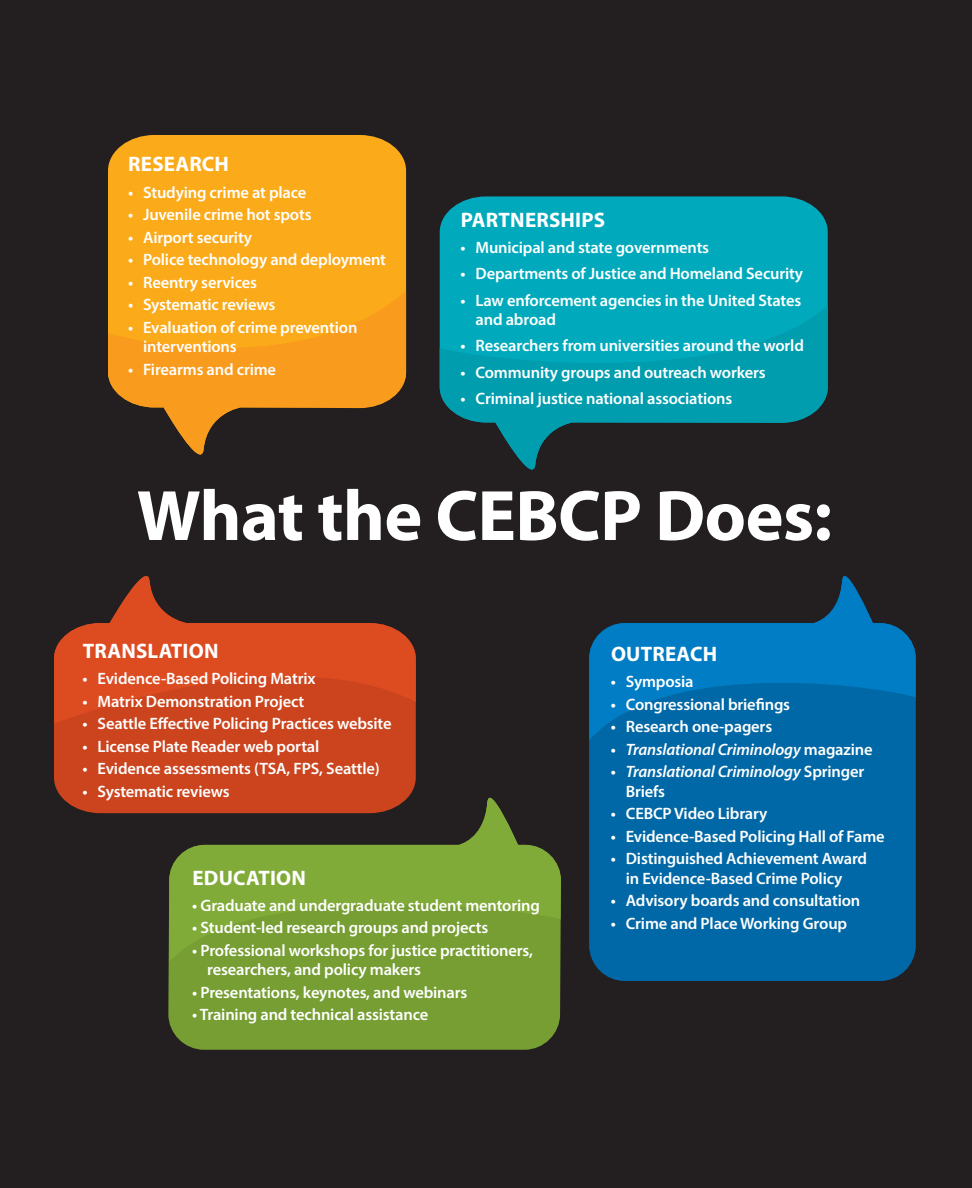
<style>
.page{position:relative;width:972px;height:1188px;background:#231f20}
.page>*{position:absolute;margin:0;border:0;box-sizing:border-box;transform-origin:0 0}
.t1{font:700 72px "Myriad Pro";letter-spacing:-.01em;color:#fff}
.t2{font:700 21px "Myriad Pro";letter-spacing:.01em;color:#fff}
.t3{font:600 16.5px/19.5px "Myriad Pro";letter-spacing:-.01em;color:#fff}
.t4{font:italic 600 16.5px/19.5px "Myriad Pro";letter-spacing:-.01em;color:#fff}
.s1{font-style:normal}
</style>
<div class="page">
<div style="left:108px;top:135px;width:298px;height:156px;background:#fbaa19"></div>
<svg style="left:108px;top:291px;width:298px;height:164px;fill:#f99b1c"></svg>
<div style="left:168px;top:813px;width:393px;height:237px;background:#769e33"></div>
<svg style="left:169px;top:797px;width:392px;height:165px"></svg>
<div style="left:589px;top:740px;width:327px;height:241px;background:#0068a6"></div>
<svg style="left:589px;top:576px;width:327px;height:164px"></svg>
<div style="left:54px;top:724px;width:362px;height:89px;background:#cb441d"></div>
<svg style="left:54px;top:576px;width:362px;height:148px"></svg>
<div style="left:440px;top:196px;width:388px;height:110px;background:#00aabc"></div>
<svg style="left:440px;top:306px;width:388px;height:164px"></svg>
<p class="t2" style="left:128px;top:151px;width:102px">RESEARCH</p>
<p class="t3" style="left:128px;top:182px;width:180px">• Studying crime at place</p>
<p class="t3" style="left:128px;top:204px;width:185px">• Juvenile crime hot spots</p>
<p class="t3" style="left:128px;top:227px;width:125px">• Airport security</p>
<p class="t3" style="left:128px;top:249px;width:260px">• Police technology and deployment</p>
<p class="t3" style="left:128px;top:272px;width:130px">• Reentry services</p>
<p class="t3" style="left:128px;top:294px;width:149px">• Systematic reviews</p>
<p class="t3" style="left:143px;top:317px;width:216px;text-indent:-15px">• Evaluation of crime prevention interventions</p>
<p class="t3" style="left:128px;top:359px;width:150px">• Firearms and crime</p>
<p class="t2" style="left:461px;top:206px;width:146px">PARTNERSHIPS</p>
<p class="t3" style="left:461px;top:237px;width:250px">• Municipal and state governments</p>
<p class="t3" style="left:461px;top:264px;width:344px">• Departments of Justice and Homeland Security</p>
<p class="t3" style="left:476px;top:290px;width:327px;text-indent:-15px">• Law enforcement agencies in the United States and abroad</p>
<p class="t3" style="left:461px;top:336px;width:345px">• Researchers from universities around the world</p>
<p class="t3" style="left:461px;top:362px;width:307px">• Community groups and outreach workers</p>
<p class="t3" style="left:461px;top:388px;width:273px">• Criminal justice national associations</p>
<h1 class="t1" style="left:137px;top:469px;width:697px">WHAT THE CEBCP DOES:</h1>
<p class="t2" style="left:83px;top:637px;width:137px">TRANSLATION</p>
<p class="t3" style="left:83px;top:668px;width:235px">• Evidence-Based Policing Matrix</p>
<p class="t3" style="left:83px;top:691px;width:223px">• Matrix Demonstration Project</p>
<p class="t3" style="left:83px;top:713px;width:311px">• Seattle Effective Policing Practices website</p>
<p class="t3" style="left:83px;top:736px;width:238px">• License Plate Reader web portal</p>
<p class="t3" style="left:83px;top:758px;width:299px">• Evidence assessments (TSA, FPS, Seattle)</p>
<p class="t3" style="left:83px;top:781px;width:149px">• Systematic reviews</p>
<p class="t2" style="left:192px;top:864px;width:115px">EDUCATION</p>
<p class="t3" style="left:192px;top:895px;width:349px">• Graduate and undergraduate student mentoring</p>
<p class="t3" style="left:192px;top:918px;width:298px">• Student-led research groups and projects</p>
<p class="t3" style="left:207px;top:940px;width:327px;text-indent:-15px">• Professional workshops for justice practitioners, researchers, and policy makers</p>
<p class="t3" style="left:192px;top:982px;width:277px">• Presentations, keynotes, and webinars</p>
<p class="t3" style="left:192px;top:1005px;width:238px">• Training and technical assistance</p>
<p class="t2" style="left:611px;top:640px;width:108px">OUTREACH</p>
<p class="t3" style="left:611px;top:671px;width:84px">• Symposia</p>
<p class="t3" style="left:611px;top:694px;width:181px">• Congressional briefings</p>
<p class="t3" style="left:611px;top:716px;width:163px">• Research one-pagers</p>
<p class="t4" style="left:611px;top:739px;width:263px"><span class="s1">•</span> Translational Criminology <span class="s1">magazine</span></p>
<p class="t4" style="left:626px;top:761px;width:240px;text-indent:-15px"><span class="s1">•</span> Translational Criminology <span class="s1">Springer<br>Briefs</span></p>
<p class="t3" style="left:611px;top:803px;width:158px">• CEBCP Video Library</p>
<p class="t3" style="left:611px;top:826px;width:275px">• Evidence-Based Policing Hall of Fame</p>
<p class="t3" style="left:611px;top:848px;width:258px;text-align:center">• Distinguished Achievement Award in Evidence-Based Crime Policy</p>
<p class="t3" style="left:611px;top:890px;width:251px">• Advisory boards and consultation</p>
<p class="t3" style="left:611px;top:913px;width:238px">• Crime and Place Working Group</p>
</div>
